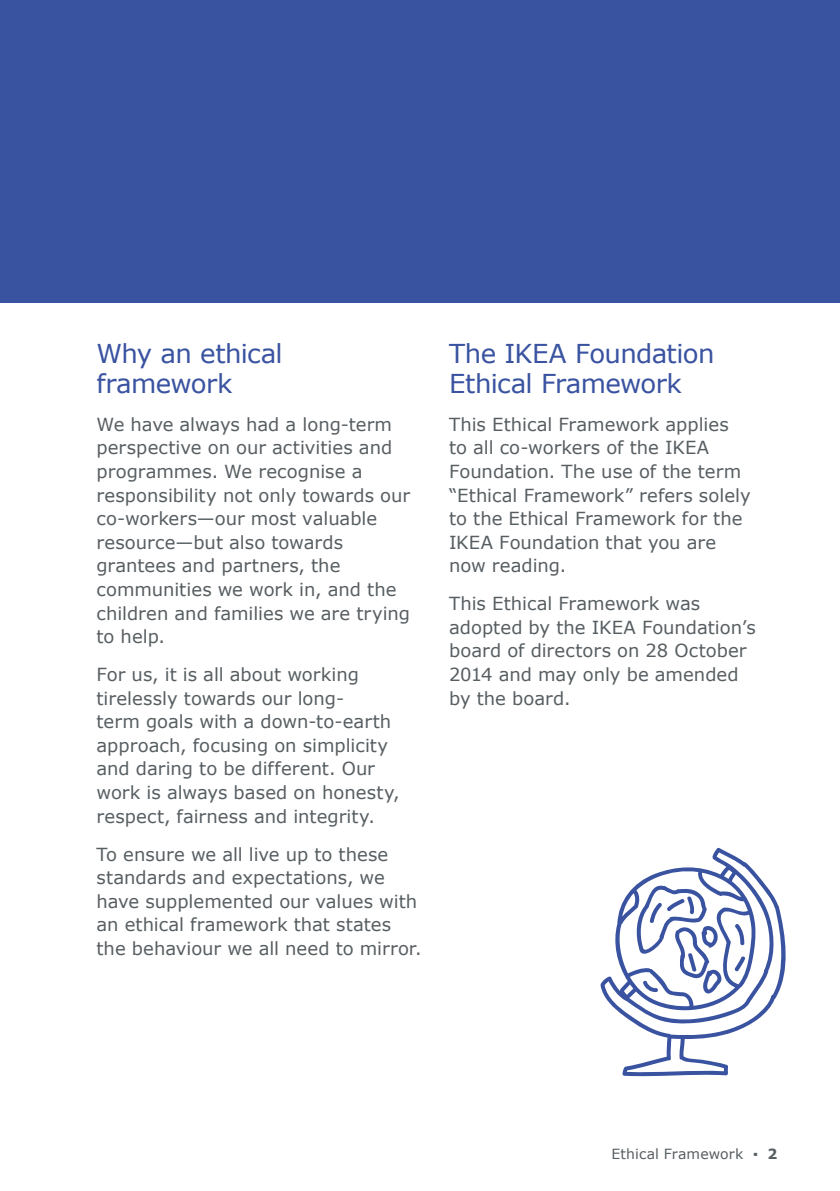
<style>
.page{position:relative;width:840px;height:1191px;background:#fff}
.page>*{position:absolute;margin:0;border:0;box-sizing:border-box;transform-origin:0 0}
.t1{font:26px/30px "Verdana";letter-spacing:-.025em;color:#3a53a1}
.t2{font:18px/23.6px "Verdana";color:#575e62}
.t3{font:14px "Verdana";letter-spacing:.01em;color:#575e62}
.s1{font-weight:700}
</style>
<div class="page">
<div style="left:0;top:0;width:839px;height:302px;background:#3a53a1"></div>
<svg style="left:600px;top:847px;width:186px;height:230px"></svg>
<svg style="left:733px;top:922px;width:10px;height:24px"></svg>
<svg style="left:634px;top:883px;width:87px;height:114px"></svg>
<svg style="left:733px;top:955px;width:12px;height:17px"></svg>
<h1 class="t1" style="left:96px;top:338px;width:188px">Why an ethical framework</h1>
<p class="t2" style="left:96px;top:412px;width:315px">We have always had a long-term perspective on our activities and programmes. We recognise a responsibility not only towards our co-workers—our most valuable resource—but also towards grantees and partners, the communities we work in, and the children and families we are trying to help.</p>
<p class="t2" style="left:96px;top:662px;width:304px">For us, it is all about working tirelessly towards our long-<br>term goals with a down-to-earth approach, focusing on simplicity and daring to be different. Our work is always based on honesty, respect, fairness and integrity.</p>
<p class="t2" style="left:96px;top:841px;width:326px">To ensure we all live up to these standards and expectations, we have supplemented our values with an ethical framework that states the behaviour we all need to mirror.</p>
<h1 class="t1" style="left:449px;top:338px;width:267px">The IKEA Foundation<br>Ethical Framework</h1>
<p class="t2" style="left:449px;top:412px;width:303px">This Ethical Framework applies to all co-workers of the IKEA<br>Foundation. The use of the term “Ethical Framework” refers solely to the Ethical Framework for the<br>IKEA Foundation that you are now reading.</p>
<p class="t2" style="left:449px;top:591px;width:308px">This Ethical Framework was adopted by the IKEA Foundation’s board of directors on 28 October<br>2014 and may only be amended by the board.</p>
<p class="t3" style="left:611px;top:1145px;width:167px">Ethical Framework ▪ <span class="s1">2</span></p>
</div>
